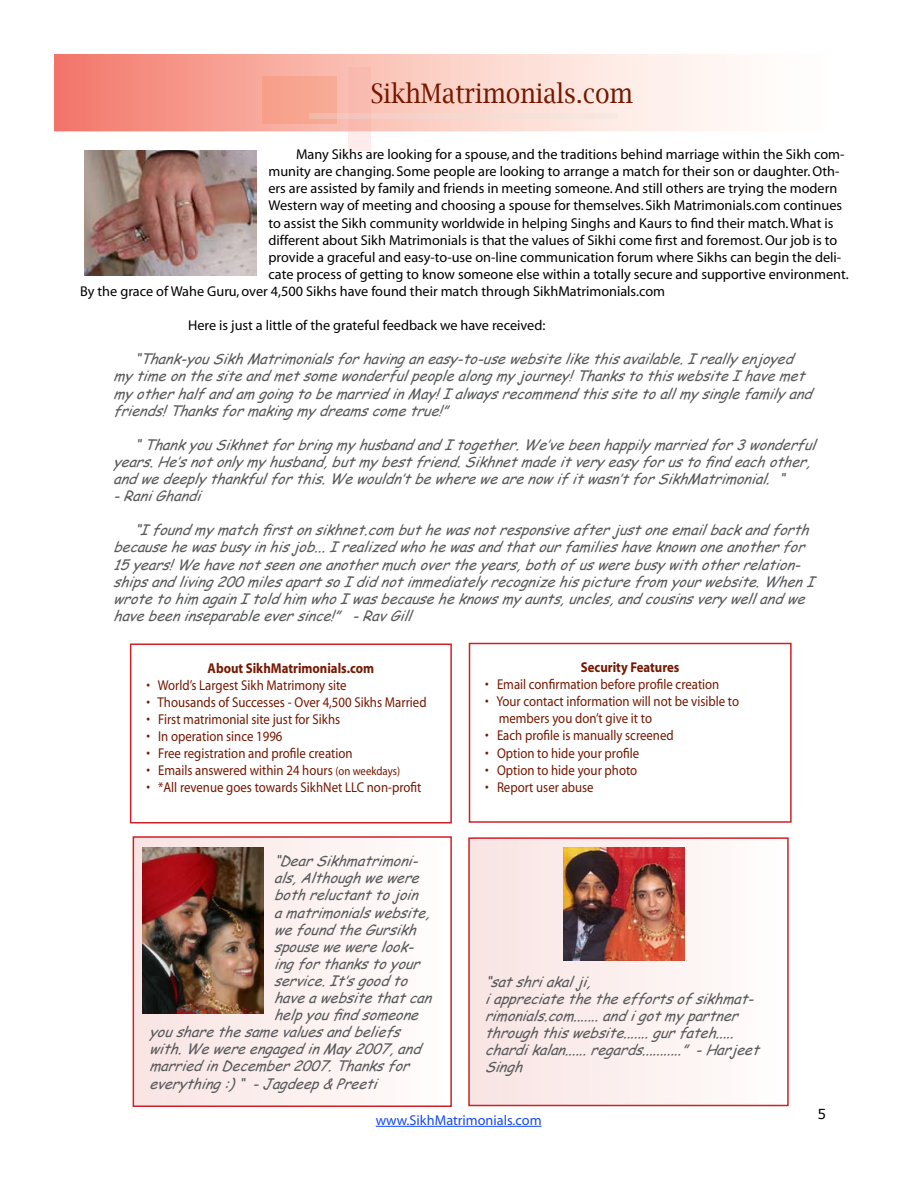
<style>
.page{position:relative;width:918px;height:1188px;background:#fff}
.page>*{position:absolute;margin:0;border:0;box-sizing:border-box;transform-origin:0 0}
.t1{font:27px "Lucida Bright";color:#761800;scale:.9 1}
.t2{font:italic 14.25px/17.1px "Comic Sans MS";color:#595a5c}
.t3{font:14.25px "Myriad";color:#000}
.t4{font:14.25px/17.1px "Myriad";color:#761800;scale:.9 1}
.t5{font:700 14.25px "Myriad";color:#761800;scale:.9 1}
.t6{font:14.25px "Myriad";color:#1348ff}
.s1{font-size:12px}
</style>
<div class="page">
<svg style="left:54px;top:54px;width:681px;height:77px"></svg>
<img style="left:84px;top:150px;width:172px;height:126px">
<div style="left:262px;top:76px;width:75px;height:48px;background:#f7a590"></div>
<svg style="left:348px;top:68px;width:22px;height:83px;fill:#f9baaf"></svg>
<svg style="left:309px;top:114px;width:309px;height:5px"></svg>
<div style="left:130px;top:644px;width:322px;height:180px;border:2px solid #d02026"></div>
<div style="left:133px;top:837px;width:318px;height:269px;background:linear-gradient(to right,#f7e2e1,#fffdfc)"></div>
<div style="left:133px;top:836px;width:319px;height:271px;border:2px solid #d02026"></div>
<img style="left:142px;top:847px;width:121px;height:167px">
<div style="left:469px;top:838px;width:319px;height:268px;background:linear-gradient(to right,#f7e2e1,#fffdfd)"></div>
<div style="left:468px;top:837px;width:321px;height:269px;border:2px solid #d02026"></div>
<img style="left:564px;top:848px;width:121px;height:113px">
<div style="left:469px;top:643px;width:323px;height:180px;border:2px solid #d02026"></div>
<hr style="left:376px;top:1126px;width:166px;height:1px;background:#1348ff">
<h1 class="t1" style="left:370px;top:78px;width:293px">SikhMatrimonials.com</h1>
<p class="t3" style="left:296px;top:147px;width:550px">Many Sikhs are looking for a spouse, and the traditions behind marriage within the Sikh com-</p>
<p class="t3" style="left:268px;top:164px;width:572px">munity are changing. Some people are looking to arrange a match for their son or daughter. Oth-</p>
<p class="t3" style="left:268px;top:182px;width:570px">ers are assisted by family and friends in meeting someone. And still others are trying the modern</p>
<p class="t3" style="left:268px;top:199px;width:575px">Western way of meeting and choosing a spouse for themselves. Sikh Matrimonials.com continues</p>
<p class="t3" style="left:268px;top:216px;width:566px">to assist the Sikh community worldwide in helping Singhs and Kaurs to find their match. What is</p>
<p class="t3" style="left:268px;top:233px;width:570px">different about Sikh Matrimonials is that the values of Sikhi come first and foremost. Our job is to</p>
<p class="t3" style="left:268px;top:250px;width:574px">provide a graceful and easy-to-use on-line communication forum where Sikhs can begin the deli-</p>
<p class="t3" style="left:268px;top:267px;width:582px">cate process of getting to know someone else within a totally secure and supportive environment.</p>
<p class="t3" style="left:80px;top:284px;width:587px">By the grace of Wahe Guru, over 4,500 Sikhs have found their match through SikhMatrimonials.com</p>
<p class="t3" style="left:188px;top:318px;width:359px">Here is just a little of the grateful feedback we have received:</p>
<p class="t2" style="left:113px;top:350px;width:707px;text-indent:21px">“Thank-you Sikh Matrimonials for having an easy-to-use website like this available. I really enjoyed my time on the site and met some wonderful people along my journey! Thanks to this website I have met my other half and am going to be married in May! I always recommend this site to all my single family and friends! Thanks for making my dreams come true!”</p>
<p class="t2" style="left:113px;top:436px;width:711px;text-indent:21px">“ Thank you Sikhnet for bring my husband and I together. We’ve been happily married for 3 wonderful years. He’s not only my husband, but my best friend. Sikhnet made it very easy for us to find each other, and we deeply thankful for this. We wouldn’t be where we are now if it wasn’t for SikhMatrimonial. “</p>
<p class="t2" style="left:113px;top:487px;width:96px">- Rani Ghandi</p>
<p class="t2" style="left:113px;top:521px;width:710px;text-indent:21px">“I found my match first on sikhnet.com but he was not responsive after just one email back and forth because he was busy in his job... I realized who he was and that our families have known one another for 15 years! We have not seen one another much over the years, both of us were busy with other relation&shy;ships and living 200 miles apart so I did not immediately recognize his picture from your website. When I wrote to him again I told him who I was because he knows my aunts, uncles, and cousins very well and we have been inseparable ever since!” - Rav Gill</p>
<p class="t5" style="left:581px;top:660px;width:111px">Security Features</p>
<p class="t4" style="left:485px;top:676px;width:262px">• Email confirmation before profile creation</p>
<p class="t4" style="left:499px;top:694px;width:268px;text-indent:-14px">• Your contact information will not be visible to members you don’t give it to</p>
<p class="t4" style="left:485px;top:728px;width:211px">• Each profile is manually screened</p>
<p class="t4" style="left:485px;top:745px;width:173px">• Option to hide your profile</p>
<p class="t4" style="left:485px;top:762px;width:170px">• Option to hide your photo</p>
<p class="t4" style="left:485px;top:779px;width:122px">• Report user abuse</p>
<p class="t5" style="left:208px;top:661px;width:186px">About SikhMatrimonials.com</p>
<p class="t4" style="left:146px;top:677px;width:224px">• World’s Largest Sikh Matrimony site</p>
<p class="t4" style="left:146px;top:694px;width:313px">• Thousands of Successes - Over 4,500 Sikhs Married</p>
<p class="t4" style="left:146px;top:711px;width:217px">• First matrimonial site just for Sikhs</p>
<p class="t4" style="left:146px;top:728px;width:153px">• In operation since 1996</p>
<p class="t4" style="left:146px;top:746px;width:231px">• Free registration and profile creation</p>
<p class="t4" style="left:146px;top:763px;width:283px">• Emails answered within 24 hours <span class="s1">(on weekdays)</span></p>
<p class="t4" style="left:146px;top:780px;width:307px">• *All revenue goes towards SikhNet LLC non-profit</p>
<p class="t2" style="left:274px;top:852px;width:153px">“Dear Sikhmatrimoni-</p>
<p class="t2" style="left:274px;top:869px;width:153px">als, Although we were</p>
<p class="t2" style="left:274px;top:886px;width:153px">both reluctant to join</p>
<p class="t2" style="left:274px;top:903px;width:164px">a matrimonials website,</p>
<p class="t2" style="left:274px;top:920px;width:151px">we found the Gursikh</p>
<p class="t2" style="left:274px;top:938px;width:148px">spouse we were look-</p>
<p class="t2" style="left:274px;top:955px;width:154px">ing for thanks to your</p>
<p class="t2" style="left:274px;top:972px;width:142px">service. It’s good to</p>
<p class="t2" style="left:274px;top:989px;width:166px">have a website that can</p>
<p class="t2" style="left:274px;top:1006px;width:153px">help you find someone</p>
<p class="t2" style="left:149px;top:1023px;width:259px">you share the same values and beliefs</p>
<p class="t2" style="left:149px;top:1040px;width:280px">with. We were engaged in May 2007, and</p>
<p class="t2" style="left:149px;top:1057px;width:268px">married in December 2007. Thanks for</p>
<p class="t2" style="left:149px;top:1074px;width:236px">everything :) “ - Jagdeep &amp; Preeti</p>
<p class="t2" style="left:485px;top:973px;width:283px">“sat shri akal ji,<br>i appreciate the the efforts of sikhmat&shy;rimonials.com....... and i got my partner through this website....... gur fateh..... chardi kalan...... regards...........” - Harjeet Singh</p>
<p class="t6" style="left:376px;top:1113px;width:167px">www.SikhMatrimonials.com</p>
</div>
